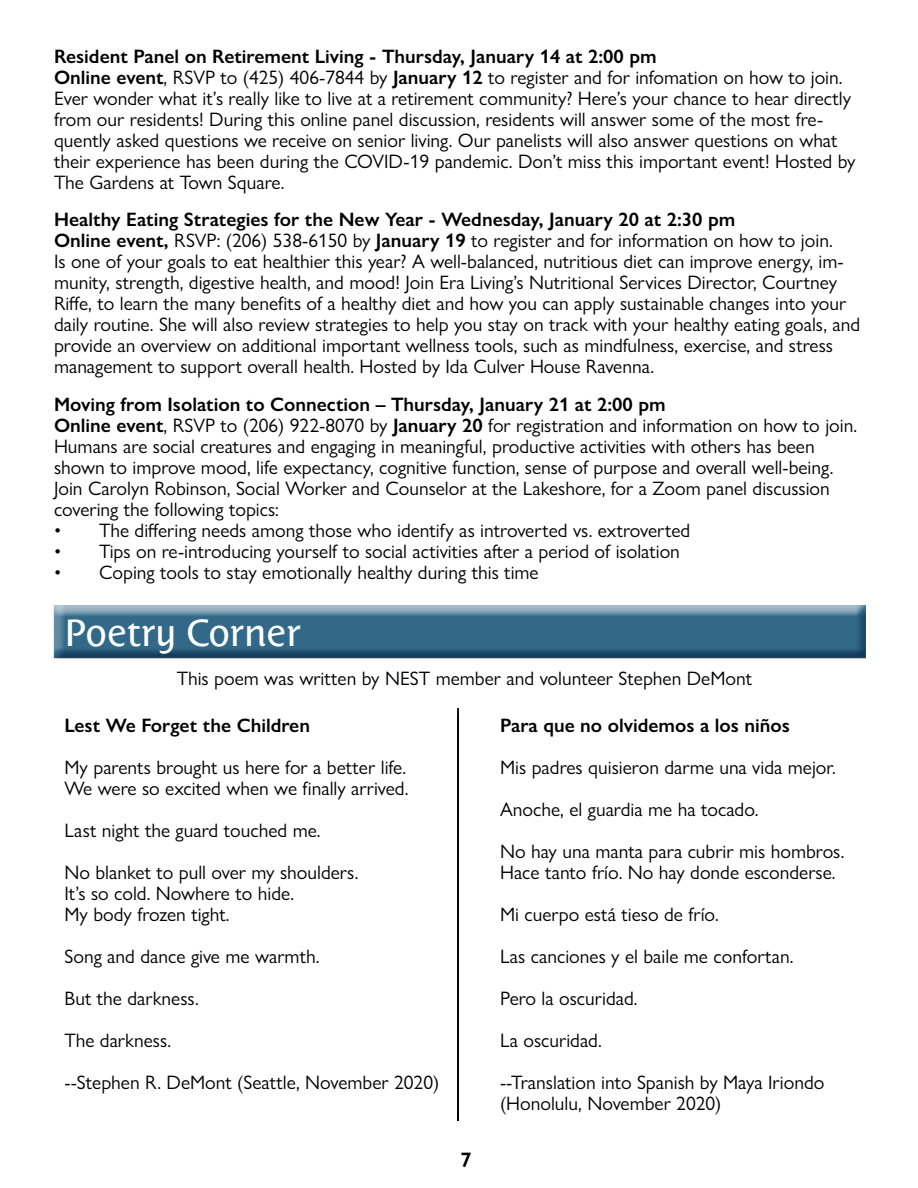
<style>
.page{position:relative;width:918px;height:1188px;background:#fff}
.page>*{position:absolute;margin:0;border:0;box-sizing:border-box;transform-origin:0 0}
.t1{font:37.5px "Costa Std";color:#fff}
.t2{font:600 21px "Gill Sans";color:#000}
.t3{font:19.5px/21px "Gill Sans Nova";color:#000}
.t4{font:600 19.5px "Gill Sans Nova";color:#000}
.s1{font-weight:600}
</style>
<div class="page">
<div style="left:48px;top:598px;width:828px;height:61px;background:#000;opacity:.75"></div>
<div style="left:450px;top:700px;width:20px;height:422px;background:#000;opacity:.75"></div>
<p class="t3" style="left:54px;top:46px;width:803px"><span class="s1">Resident Panel on Retirement Living - Thursday, January 14 at 2:00 pm<br>Online event</span>, RSVP to (425) 406-7844 by <span class="s1">January 12</span> to register and for infomation on how to join.<br>Ever wonder what it’s really like to live at a retirement community? Here’s your chance to hear directly from our residents! During this online panel discussion, residents will answer some of the most fre&shy;quently asked questions we receive on senior living. Our panelists will also answer questions on what their experience has been during the COVID-19 pandemic. Don’t miss this important event! Hosted by The Gardens at Town Square.</p>
<p class="t3" style="left:54px;top:209px;width:808px"><span class="s1">Healthy Eating Strategies for the New Year - Wednesday, January 20 at 2:30 pm<br>Online event,</span> RSVP: (206) 538-6150 by <span class="s1">January 19</span> to register and for information on how to join.<br>Is one of your goals to eat healthier this year? A well-balanced, nutritious diet can improve energy, im&shy;munity, strength, digestive health, and mood! Join Era Living’s Nutritional Services Director, Courtney Riffe, to learn the many benefits of a healthy diet and how you can apply sustainable changes into your daily routine. She will also review strategies to help you stay on track with your healthy eating goals, and provide an overview on additional important wellness tools, such as mindfulness, exercise, and stress management to support overall health. Hosted by Ida Culver House Ravenna.</p>
<p class="t3" style="left:54px;top:394px;width:805px"><span class="s1">Moving from Isolation to Connection – Thursday, January 21 at 2:00 pm<br>Online event</span>, RSVP to (206) 922-8070 by <span class="s1">January 20</span> for registration and information on how to join.<br>Humans are social creatures and engaging in meaningful, productive activities with others has been shown to improve mood, life expectancy, cognitive function, sense of purpose and overall well-being.<br>Join Carolyn Robinson, Social Worker and Counselor at the Lakeshore, for a Zoom panel discussion covering the following topics:</p>
<p class="t3" style="left:54px;top:520px;width:638px">• The differing needs among those who identify as introverted vs. extroverted</p>
<p class="t3" style="left:54px;top:541px;width:627px">• Tips on re-introducing yourself to social activities after a period of isolation</p>
<p class="t3" style="left:54px;top:562px;width:486px">• Coping tools to stay emotionally healthy during this time</p>
<h1 class="t1" style="left:64px;top:611px;width:238px">Poetry Corner</h1>
<p class="t3" style="left:177px;top:668px;width:577px">This poem was written by NEST member and volunteer Stephen DeMont</p>
<p class="t4" style="left:64px;top:714px;width:247px">Lest We Forget the Children</p>
<p class="t3" style="left:64px;top:757px;width:346px">My parents brought us here for a better life.<br>We were so excited when we finally arrived.</p>
<p class="t3" style="left:64px;top:810px;width:295px;line-height:42px">Last night the guard touched me.<br>No blanket to pull over my shoulders.</p>
<p class="t3" style="left:64px;top:883px;width:231px">It’s so cold. Nowhere to hide.<br>My body frozen tight.</p>
<p class="t3" style="left:64px;top:936px;width:376px;line-height:42px">Song and dance give me warmth.<br>But the darkness.<br>The darkness.<br>--Stephen R. DeMont (Seattle, November 2020)</p>
<p class="t2" style="left:461px;top:1147px;width:13px">7</p>
<p class="t4" style="left:500px;top:714px;width:291px">Para que no olvidemos a los niños</p>
<p class="t3" style="left:500px;top:746px;width:346px;line-height:42px">Mis padres quisieron darme una vida mejor.<br>Anoche, el guardia me ha tocado.<br>No hay una manta para cubrir mis hombros.</p>
<p class="t3" style="left:500px;top:851px;width:337px;line-height:42px">Hace tanto frío. No hay donde esconderse.<br>Mi cuerpo está tieso de frío.<br>Las canciones y el baile me confortan.<br>Pero la oscuridad.<br>La oscuridad.<br>--Translation into Spanish by Maya Iriondo</p>
<p class="t3" style="left:500px;top:1093px;width:223px">(Honolulu, November 2020)</p>
</div>
